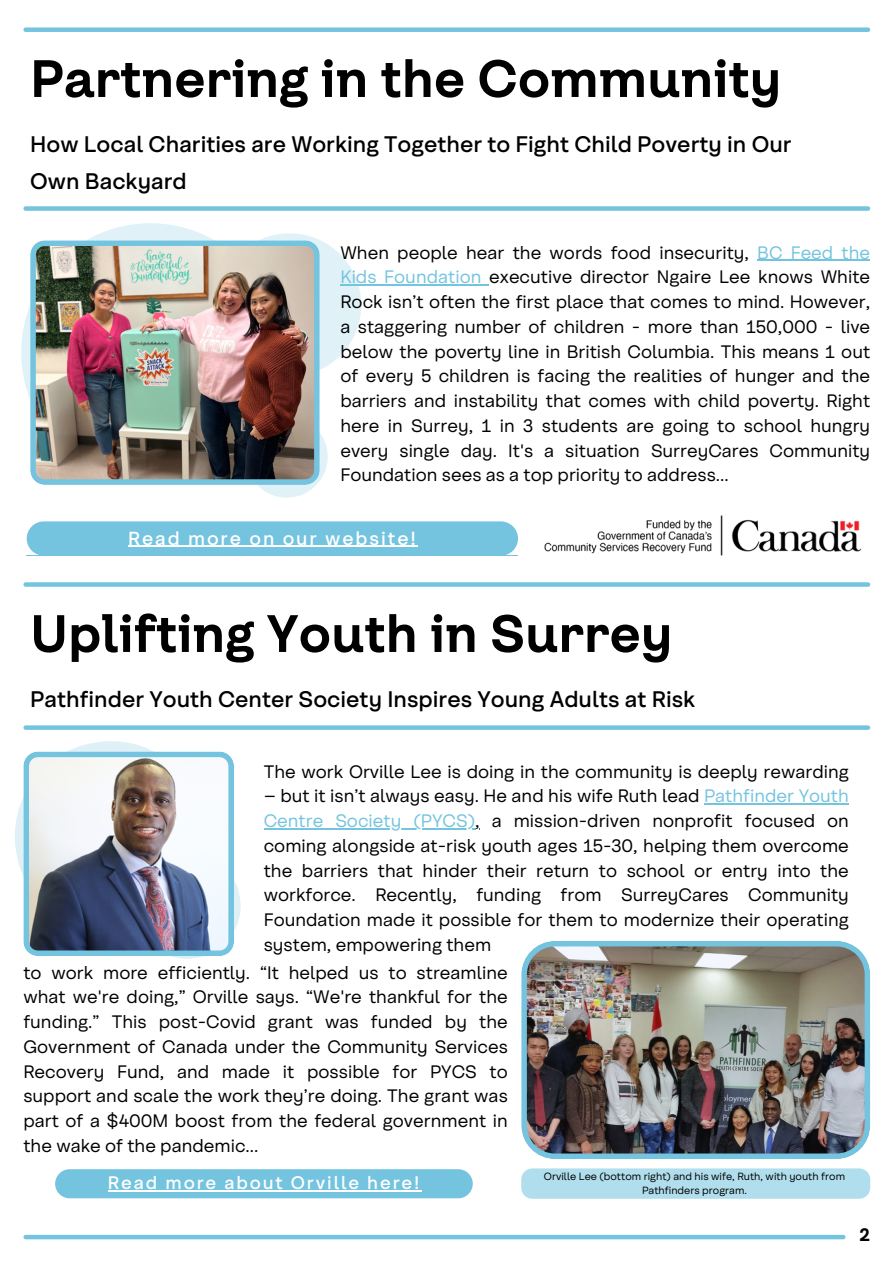
<style>
.page{position:relative;width:894px;height:1264px;background:#fff}
.page>*{position:absolute;margin:0;border:0;box-sizing:border-box;transform-origin:0 0}
.t1{font:700 52.5px "Coast Sans Headline";color:#000}
.t2{font:500 22.5px/37.2px "Coast Sans";color:#000}
.t3{font:500 18.9px "Coast Sans";letter-spacing:.1em;color:#fff}
.t4{font:500 18.15px "Coast Sans";letter-spacing:.1em;color:#fff}
.t5{font:18px/24.8px "Coast Sans";color:#000;text-align:justify}
.t6{font:700 18px "Coast Sans Headline";color:#000}
.t7{font:10.5px/14px "Coast Sans";color:#000;text-align:center}
.s1{color:#74c4df}
</style>
<div class="page">
<div style="left:21px;top:223px;width:258px;height:258px;background:#e0f2f7;border-radius:50%"></div>
<div style="left:218px;top:233px;width:143px;height:143px;background:#e0f2f7;border-radius:50%"></div>
<svg style="left:246px;top:416px;width:81px;height:81px"></svg>
<img style="left:30px;top:240px;width:289px;height:244px">
<hr style="left:757px;top:260px;width:113px;height:1px;background:#74c4df">
<hr style="left:340px;top:284px;width:149px;height:2px;background:#74c4df">
<img style="left:544px;top:515px;width:318px;height:41px">
<div style="left:27px;top:521px;width:490px;height:34px;background:#74c4df"></div>
<hr style="left:128px;top:545px;width:290px;height:2px;background:#fff">
<img style="left:521px;top:941px;width:349px;height:218px">
<div style="left:55px;top:1169px;width:417px;height:29px;background:#74c4df"></div>
<img style="left:15px;top:741px;width:226px;height:218px">
<hr style="left:108px;top:1190px;width:313px;height:1px;background:#fff">
<hr style="left:703px;top:803px;width:145px;height:1px;background:#74c4df">
<hr style="left:264px;top:828px;width:211px;height:1px;background:#74c4df">
<div style="left:521px;top:1168px;width:349px;height:30px;background:#b1deed"></div>
<div style="left:26px;top:27px;width:841px;height:5px;background:#74c4df"></div>
<div style="left:26px;top:206px;width:841px;height:5px;background:#74c4df"></div>
<svg style="left:26px;top:582px;width:841px;height:4px;background:#7dc8e1"></svg>
<div style="left:26px;top:725px;width:841px;height:5px;background:#74c4df"></div>
<div style="left:26px;top:1234px;width:817px;height:5px;background:#74c4df"></div>
<h1 class="t1" style="left:30px;top:44px;width:752px">Partnering in the Community</h1>
<p class="t2" style="left:30px;top:124px;width:762px">How Local Charities are Working Together to Fight Child Poverty in Our<br>Own Backyard</p>
<p class="t5" style="left:340px;top:239px;width:531px">When people hear the words food insecurity, <span class="s1">BC Feed the Kids Foundation</span> executive director Ngaire Lee knows White Rock isn’t often the first place that comes to mind. However, a staggering number of children - more than 150,000 - live below the poverty line in British Columbia. This means 1 out of every 5 children is facing the realities of hunger and the barriers and instability that comes with child poverty. Right here in Surrey, 1 in 3 students are going to school hungry every single day. It's a situation SurreyCares Community Foundation sees as a top priority to address...</p>
<p class="t3" style="left:128px;top:525px;width:289px">Read more on our website!</p>
<h1 class="t1" style="left:30px;top:599px;width:643px">Uplifting Youth in Surrey</h1>
<p class="t2" style="left:30px;top:679px;width:666px">Pathfinder Youth Center Society Inspires Young Adults at Risk</p>
<p class="t5" style="left:264px;top:757px;width:586px">The work Orville Lee is doing in the community is deeply rewarding</p>
<p class="t5" style="left:264px;top:782px;width:586px">– but it isn’t always easy. He and his wife Ruth lead <span class="s1">Pathfinder Youth Centre Society (PYCS)</span>, a mission-driven nonprofit focused on coming alongside at-risk youth ages 15-30, helping them overcome the barriers that hinder their return to school or entry into the workforce. Recently, funding from SurreyCares Community Foundation made it possible for them to modernize their operating system, empowering them</p>
<p class="t5" style="left:23px;top:958px;width:486px">to work more efficiently. “It helped us to streamline what we're doing,” Orville says. “We're thankful for the funding.” This post-Covid grant was funded by the Government of Canada under the Community Services Recovery Fund, and made it possible for PYCS to support and scale the work they’re doing. The grant was part of a $400M boost from the federal government in the wake of the pandemic...</p>
<p class="t4" style="left:108px;top:1170px;width:313px">Read more about Orville here!</p>
<p class="t7" style="left:543px;top:1168px;width:302px">Orville Lee (bottom right) and his wife, Ruth, with youth from<br>Pathfinders program.</p>
<p class="t6" style="left:859px;top:1223px;width:12px">2</p>
</div>
